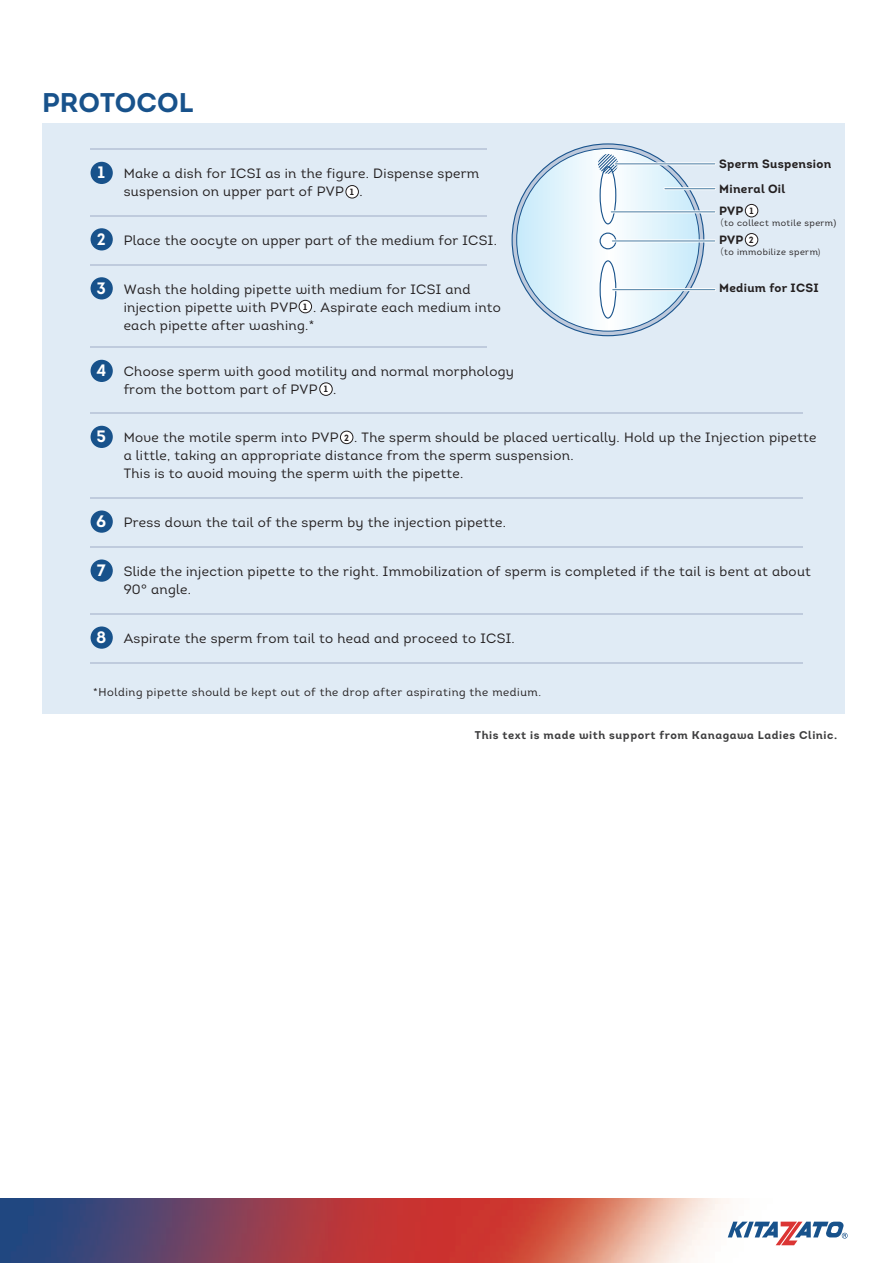
<style>
.page{position:relative;width:893px;height:1263px;background:#fff}
.page>*{position:absolute;margin:0;border:0;box-sizing:border-box;transform-origin:0 0}
.t1{font:27px "Intro Bold Alt";color:#18528b}
.t2{font:16.5px "Intro Bold Alt";color:#fff}
.t3{font:13.5px/18px "Intro Book Alt";letter-spacing:.025em;color:#231f20}
.t4{font:12px/22.6px "Intro Bold Alt";letter-spacing:.025em;color:#231f20}
.t5{font:11.25px "Intro Book Alt";letter-spacing:.05em;color:#231f20}
.t6{font:11.25px "Intro Bold Alt";letter-spacing:.05em;color:#3e3e3f}
.t7{font:9px "Intro Book Alt";letter-spacing:.05em;color:#231f20}
.t8{font:9px "Intro Bold Alt";color:#231f20}
.s1{font-family:"Koz Go Pr 6 N"}
.s2{font-family:"Helvetica Neue";font-weight:300}
.s3{font-family:"Intro Bold Alt";font-size:16.5px;color:#fff}
</style>
<div class="page">
<div style="left:42px;top:123px;width:803px;height:591px;background:#e0ebf5"></div>
<svg style="left:512px;top:144px;width:192px;height:192px;background:#8da7c5"></svg>
<svg style="left:517px;top:149px;width:182px;height:182px"></svg>
<div style="left:600px;top:233px;width:16px;height:16px;background:#fff;border-radius:50%"></div>
<div style="left:600px;top:233px;width:16px;height:16px;border:1px solid #18528b;border-radius:50%"></div>
<div style="left:600px;top:261px;width:16px;height:57px;background:#fff;border-radius:50%"></div>
<div style="left:600px;top:260px;width:16px;height:59px;border:1px solid #18528b;border-radius:50%"></div>
<div style="left:600px;top:167px;width:16px;height:57px;background:#fff;border-radius:50%"></div>
<div style="left:600px;top:166px;width:16px;height:58px;border:1px solid #18528b;border-radius:50%"></div>
<svg style="left:598px;top:154px;width:20px;height:20px"></svg>
<hr style="left:90px;top:346px;width:396px;height:2px;background:#bfcbdd">
<hr style="left:90px;top:264px;width:396px;height:1px;background:#bfcbdd">
<hr style="left:90px;top:215px;width:396px;height:1px;background:#bfcbdd">
<hr style="left:90px;top:149px;width:396px;height:1px;background:#bfcbdd">
<hr style="left:90px;top:412px;width:713px;height:2px;background:#bfcbdd">
<hr style="left:90px;top:497px;width:713px;height:2px;background:#bfcbdd">
<div style="left:91px;top:162px;width:22px;height:22px;background:#18528b;border-radius:50%"></div>
<div style="left:91px;top:277px;width:22px;height:22px;background:#18528b;border-radius:50%"></div>
<div style="left:91px;top:360px;width:22px;height:22px;background:#18528b;border-radius:50%"></div>
<div style="left:91px;top:426px;width:22px;height:22px;background:#18528b;border-radius:50%"></div>
<div style="left:91px;top:510px;width:22px;height:23px;background:#18528b;border-radius:50%"></div>
<div style="left:91px;top:228px;width:22px;height:22px;background:#18528b;border-radius:50%"></div>
<hr style="left:90px;top:546px;width:713px;height:2px;background:#bfcbdd">
<div style="left:91px;top:626px;width:22px;height:23px;background:#18528b;border-radius:50%"></div>
<hr style="left:90px;top:662px;width:713px;height:2px;background:#bfcbdd">
<div style="left:91px;top:559px;width:22px;height:23px;background:#18528b;border-radius:50%"></div>
<hr style="left:90px;top:613px;width:713px;height:2px;background:#bfcbdd">
<hr style="left:615px;top:162px;width:100px;height:3px;background:#fff">
<hr style="left:615px;top:163px;width:100px;height:1px;background:#5c8aac">
<hr style="left:613px;top:288px;width:102px;height:3px;background:#fff">
<hr style="left:613px;top:289px;width:102px;height:1px;background:#5c8aac">
<hr style="left:612px;top:239px;width:103px;height:3px;background:#fff">
<hr style="left:612px;top:240px;width:103px;height:1px;background:#5c8aac">
<hr style="left:611px;top:210px;width:104px;height:3px;background:#fff">
<hr style="left:611px;top:211px;width:104px;height:1px;background:#5c8aac">
<hr style="left:665px;top:187px;width:50px;height:3px;background:#fff">
<hr style="left:665px;top:188px;width:50px;height:1px;background:#5c8aac">
<div style="left:745px;top:204px;width:13px;height:13px;background:#fff;border-radius:50%"></div>
<div style="left:745px;top:204px;width:13px;height:13px;border:1px solid #231f20;border-radius:50%"></div>
<div style="left:745px;top:234px;width:13px;height:12px;background:#fff;border-radius:50%"></div>
<div style="left:745px;top:233px;width:13px;height:13px;border:1px solid #231f20;border-radius:50%"></div>
<div style="left:346px;top:186px;width:12px;height:12px;background:#fff;border-radius:50%"></div>
<div style="left:346px;top:185px;width:13px;height:13px;border:1px solid #231f20;border-radius:50%"></div>
<div style="left:299px;top:300px;width:13px;height:13px;background:#fff;border-radius:50%"></div>
<div style="left:299px;top:300px;width:13px;height:13px;border:1px solid #231f20;border-radius:50%"></div>
<div style="left:340px;top:431px;width:13px;height:13px;background:#fff;border-radius:50%"></div>
<div style="left:340px;top:431px;width:13px;height:13px;border:1px solid #231f20;border-radius:50%"></div>
<div style="left:320px;top:383px;width:12px;height:12px;background:#fff;border-radius:50%"></div>
<div style="left:320px;top:383px;width:12px;height:13px;border:1px solid #231f20;border-radius:50%"></div>
<img style="left:0;top:1198px;width:795px;height:65px">
<svg style="left:728px;top:1221px;width:120px;height:24px"></svg>
<h1 class="t1" style="left:42px;top:85px;width:153px">PROTOCOL</h1>
<p class="t2" style="left:98px;top:162px;width:9px">1</p>
<p class="t3" style="left:124px;top:165px;width:357px">Make a dish for ICSI as in the figure. Dispense sperm suspension on upper part of PVP .</p>
<p class="t8" style="left:350px;top:186px;width:6px">1</p>
<p class="t2" style="left:97px;top:229px;width:10px">2</p>
<p class="t3" style="left:124px;top:231px;width:375px">Place the oocyte on upper part of the medium for ICSI.</p>
<p class="t2" style="left:97px;top:278px;width:11px">3</p>
<p class="t3" style="left:124px;top:280px;width:379px">Wash the holding pipette with medium for ICSI and injection pipette with PVP . Aspirate each medium into each pipette after washing.*</p>
<p class="t8" style="left:303px;top:301px;width:6px">1</p>
<p class="t2" style="left:96px;top:360px;width:11px">4</p>
<p class="t3" style="left:124px;top:363px;width:392px">Choose sperm with good motility and normal morphology from the bottom part of PVP .</p>
<p class="t8" style="left:324px;top:383px;width:6px">1</p>
<p class="t4" style="left:719px;top:152px;width:114px">Sperm Suspension</p>
<p class="t4" style="left:719px;top:177px;width:67px">Mineral Oil<br>PVP</p>
<p class="t7" style="left:715px;top:217px;width:123px"><span class="s1">（</span>to collect motile sperm)</p>
<p class="t4" style="left:719px;top:229px;width:26px">PVP</p>
<p class="t7" style="left:715px;top:246px;width:107px"><span class="s1">（</span>to immobilize sperm<span class="s2">)</span></p>
<p class="t8" style="left:749px;top:205px;width:6px">1</p>
<p class="t8" style="left:749px;top:234px;width:6px">2</p>
<p class="t4" style="left:719px;top:277px;width:101px">Medium for ICSI</p>
<p class="t2" style="left:97px;top:426px;width:11px">5</p>
<p class="t3" style="left:124px;top:429px;width:694px">Move the motile sperm into PVP . The sperm should be placed vertically. Hold up the Injection pipette a little, taking an appropriate distance from the sperm suspension.<br>This is to avoid moving the sperm with the pipette.</p>
<p class="t8" style="left:344px;top:432px;width:6px">2</p>
<p class="t3" style="left:96px;top:513px;width:411px"><span class="s3">6</span> Press down the tail of the sperm by the injection pipette.</p>
<p class="t2" style="left:97px;top:560px;width:10px">7</p>
<p class="t2" style="left:96px;top:627px;width:12px">8</p>
<p class="t3" style="left:124px;top:562px;width:689px">Slide the injection pipette to the right. Immobilization of sperm is completed if the tail is bent at about<br>90° angle.</p>
<p class="t3" style="left:124px;top:629px;width:393px">Aspirate the sperm from tail to head and proceed to ICSI.</p>
<p class="t5" style="left:93px;top:685px;width:449px">*Holding pipette should be kept out of the drop after aspirating the medium.</p>
<p class="t6" style="left:475px;top:728px;width:364px">This text is made with support from Kanagawa Ladies Clinic.</p>
</div>
